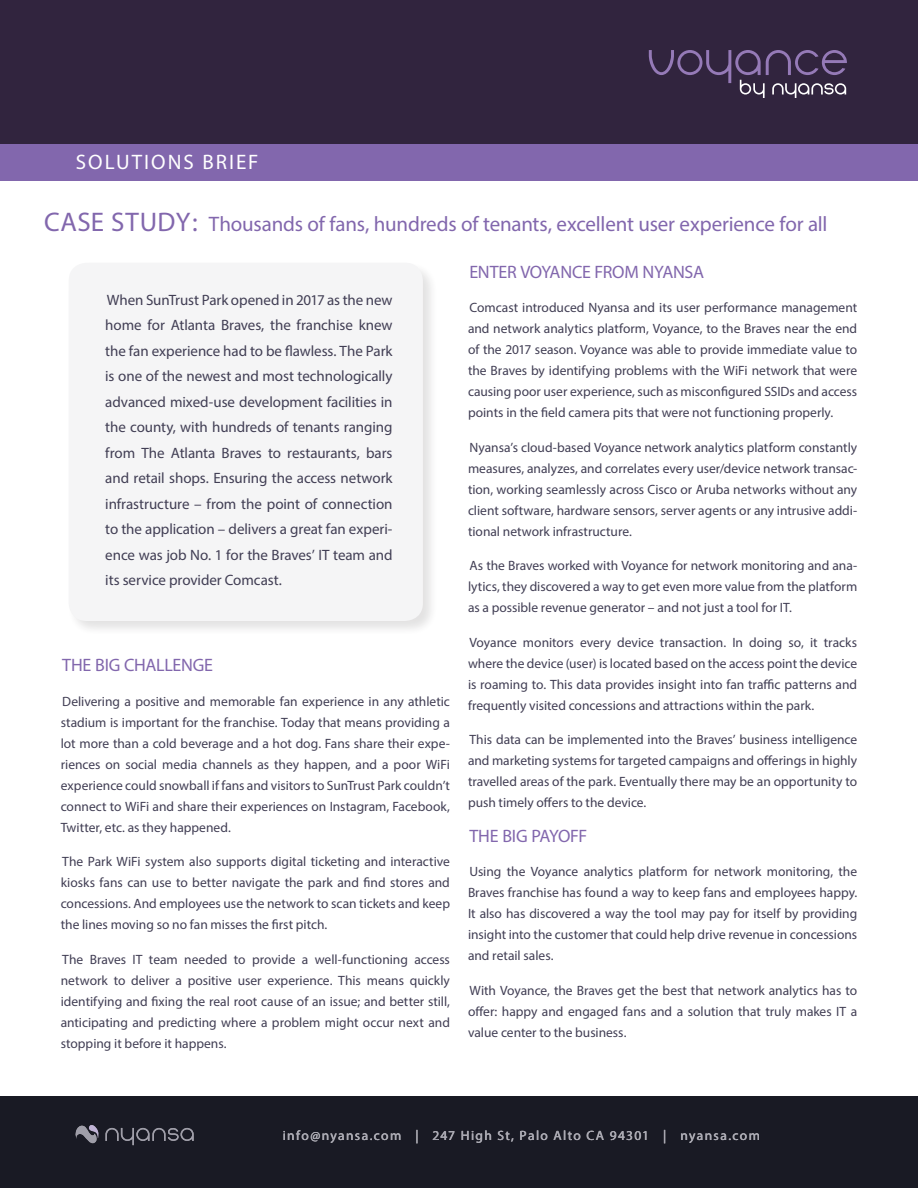
<style>
.page{position:relative;width:918px;height:1188px;background:#fff}
.page>*{position:absolute;margin:0;border:0;box-sizing:border-box;transform-origin:0 0}
.t1{font:21px "Myriad Pro";letter-spacing:-.01em;color:#8267ad}
.t2{font:21px "Myriad Pro";letter-spacing:.095em;color:#fff}
.t3{font:18px "Myriad Pro";letter-spacing:-.02em;color:#8267ad}
.t4{font:15px/25.5px "Myriad Pro";letter-spacing:-.005em;color:#413e54;text-align:justify}
.t5{font:13.5px/21px "Myriad Pro";color:#413e54;text-align:justify}
.t6{font:13.5px "Myriad Pro";letter-spacing:.1em;color:#fff}
.s1{font-size:27px}
</style>
<div class="page">
<div style="left:0;top:1096px;width:918px;height:92px;background:#191a24"></div>
<div style="left:0;top:0;width:918px;height:144px;background:#31243e"></div>
<svg style="left:649px;top:50px;width:198px;height:48px"></svg>
<div style="left:0;top:145px;width:918px;height:36px;background:#8267ad"></div>
<svg style="left:75px;top:1125px;width:119px;height:20px"></svg>
<div style="left:67px;top:261px;width:371px;height:376px;background:#231f20;opacity:.26"></div>
<div style="left:69px;top:263px;width:354px;height:358px;background:#f5f5f6;border-radius:18px"></div>
<h1 class="t2" style="left:76px;top:149px;width:184px">SOLUTIONS BRIEF</h1>
<p class="t1" style="left:44px;top:211px;width:785px"><span class="s1">CASE STUDY:</span> Thousands of fans, hundreds of tenants, excellent user experience for all</p>
<p class="t4" style="left:105px;top:287px;width:289px">When SunTrust Park opened in 2017 as the new home for Atlanta Braves, the franchise knew the fan experience had to be flawless. The Park is one of the newest and most technologically advanced mixed-use development facilities in the county, with hundreds of tenants ranging from The Atlanta Braves to restaurants, bars and retail shops. Ensuring the access network infrastructure – from the point of connection to the application – delivers a great fan experi&shy;ence was job No. 1 for the Braves’ IT team and its service provider Comcast.</p>
<p class="t3" style="left:62px;top:654px;width:152px">THE BIG CHALLENGE</p>
<p class="t5" style="left:61px;top:690px;width:391px">Delivering a positive and memorable fan experience in any athletic stadium is important for the franchise. Today that means providing a lot more than a cold beverage and a hot dog. Fans share their expe&shy;riences on social media channels as they happen, and a poor WiFi experience could snowball if fans and visitors to SunTrust Park couldn’t connect to WiFi and share their experiences on Instagram, Facebook, Twitter, etc. as they happened.</p>
<p class="t5" style="left:61px;top:851px;width:391px">The Park WiFi system also supports digital ticketing and interactive kiosks fans can use to better navigate the park and find stores and concessions. And employees use the network to scan tickets and keep the lines moving so no fan misses the first pitch.</p>
<p class="t5" style="left:61px;top:948px;width:391px">The Braves IT team needed to provide a well-functioning access network to deliver a positive user experience. This means quickly identifying and fixing the real root cause of an issue; and better still, anticipating and predicting where a problem might occur next and stopping it before it happens.</p>
<p class="t3" style="left:470px;top:261px;width:236px">ENTER VOYANCE FROM NYANSA</p>
<p class="t5" style="left:468px;top:297px;width:391px">Comcast introduced Nyansa and its user performance management and network analytics platform, Voyance, to the Braves near the end of the 2017 season. Voyance was able to provide immediate value to the Braves by identifying problems with the WiFi network that were causing poor user experience, such as misconfigured SSIDs and access points in the field camera pits that were not functioning properly.</p>
<p class="t5" style="left:468px;top:436px;width:391px">Nyansa’s cloud-based Voyance network analytics platform constantly measures, analyzes, and correlates every user/device network transac&shy;tion, working seamlessly across Cisco or Aruba networks without any client software, hardware sensors, server agents or any intrusive addi&shy;tional network infrastructure.</p>
<p class="t5" style="left:468px;top:555px;width:391px">As the Braves worked with Voyance for network monitoring and ana&shy;lytics, they discovered a way to get even more value from the platform as a possible revenue generator – and not just a tool for IT.</p>
<p class="t5" style="left:468px;top:631px;width:391px">Voyance monitors every device transaction. In doing so, it tracks where the device (user) is located based on the access point the device is roaming to. This data provides insight into fan traffic patterns and frequently visited concessions and attractions within the park.</p>
<p class="t5" style="left:468px;top:729px;width:391px">This data can be implemented into the Braves’ business intelligence and marketing systems for targeted campaigns and offerings in highly travelled areas of the park. Eventually there may be an opportunity to push timely offers to the device.</p>
<p class="t3" style="left:470px;top:825px;width:119px">THE BIG PAYOFF</p>
<p class="t5" style="left:468px;top:861px;width:391px">Using the Voyance analytics platform for network monitoring, the Braves franchise has found a way to keep fans and employees happy.<br>It also has discovered a way the tool may pay for itself by providing insight into the customer that could help drive revenue in concessions and retail sales.</p>
<p class="t5" style="left:468px;top:979px;width:391px">With Voyance, the Braves get the best that network analytics has to offer: happy and engaged fans and a solution that truly makes IT a value center to the business.</p>
<p class="t6" style="left:283px;top:1127px;width:479px">info@nyansa.com | 247 High St, Palo Alto CA 94301 | nyansa.com</p>
</div>
